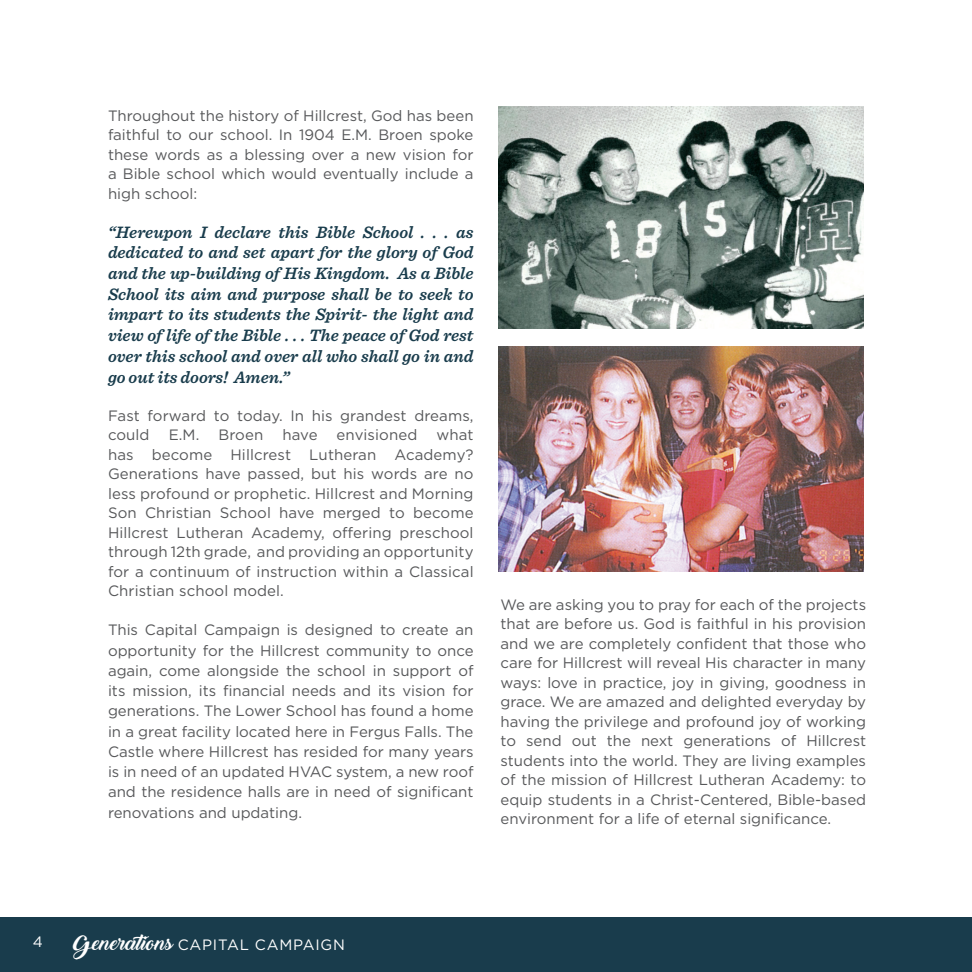
<style>
.page{position:relative;width:972px;height:972px;background:#fff}
.page>*{position:absolute;margin:0;border:0;box-sizing:border-box;transform-origin:0 0}
.t1{font:italic 600 17.25px/20.9px "Sentinel";color:#193c4c;text-align:justify}
.t2{font:15px/19.5px "Gotham";color:#57585a;text-align:justify}
.t3{font:15px "Gotham";letter-spacing:.05em;color:#fff}
.s1{font-family:"Backto Black Demo";font-size:19.5px}
</style>
<div class="page">
<div style="left:0;top:917px;width:972px;height:55px;background:#193c4c"></div>
<img style="left:499px;top:106px;width:365px;height:222px">
<img style="left:499px;top:347px;width:365px;height:225px">
<p class="t2" style="left:108px;top:105px;width:367px">Throughout the history of Hillcrest, God has been faithful to our school. In 1904 E.M. Broen spoke these words as a blessing over a new vision for a Bible school which would eventually include a high school:</p>
<p class="t1" style="left:108px;top:220px;width:367px">“Hereupon I declare this Bible School . . . as dedicated to and set apart for the glory of God and the up-building of His Kingdom. As a Bible School its aim and purpose shall be to seek to impart to its students the Spirit- the light and view of life of the Bible . . . The peace of God rest over this school and over all who shall go in and go out its doors! Amen.”</p>
<p class="t2" style="left:108px;top:405px;width:367px">Fast forward to today. In his grandest dreams, could</p>
<p class="t2" style="left:108px;top:425px;width:367px;text-indent:328px">what has become Hillcrest Lutheran Academy?<br>Generations have passed, but his words are no less profound or prophetic. Hillcrest and Morning Son Christian School have merged to become Hillcrest Lutheran Academy, offering preschool through 12th grade, and providing an opportunity for a continuum of instruction within a Classical Christian school model.</p>
<p class="t2" style="left:108px;top:620px;width:367px;line-height:20.2px">This Capital Campaign is designed to create an opportunity for the Hillcrest community to once again, come alongside the school in support of its mission, its financial needs and its vision for generations. The Lower School has found a home in a great facility located here in Fergus Falls. The Castle where Hillcrest has resided for many years is in need of an updated HVAC system, a new roof and the residence halls are in need of significant renovations and updating.</p>
<p class="t2" style="left:169px;top:425px;width:32px">E.M.</p>
<p class="t2" style="left:218px;top:425px;width:46px">Broen</p>
<p class="t2" style="left:282px;top:425px;width:37px">have</p>
<p class="t2" style="left:337px;top:425px;width:82px">envisioned</p>
<p class="t2" style="left:501px;top:594px;width:367px">We are asking you to pray for each of the projects that are before us. God is faithful in his provision and we are completely confident that those who care for Hillcrest will reveal His character in many ways: love in practice, joy in giving, goodness in grace. We are amazed and delighted everyday by having the privilege and profound joy of working to send out the next generations of Hillcrest students into the world. They are living examples of the mission of Hillcrest Lutheran Academy: to equip students in a Christ-Centered, Bible-based environment for a life of eternal significance.</p>
<p class="t3" style="left:33px;top:932px;width:12px">4</p>
<p class="t3" style="left:73px;top:935px;width:274px"><span class="s1">Generations</span> CAPITAL CAMPAIGN</p>
</div>
